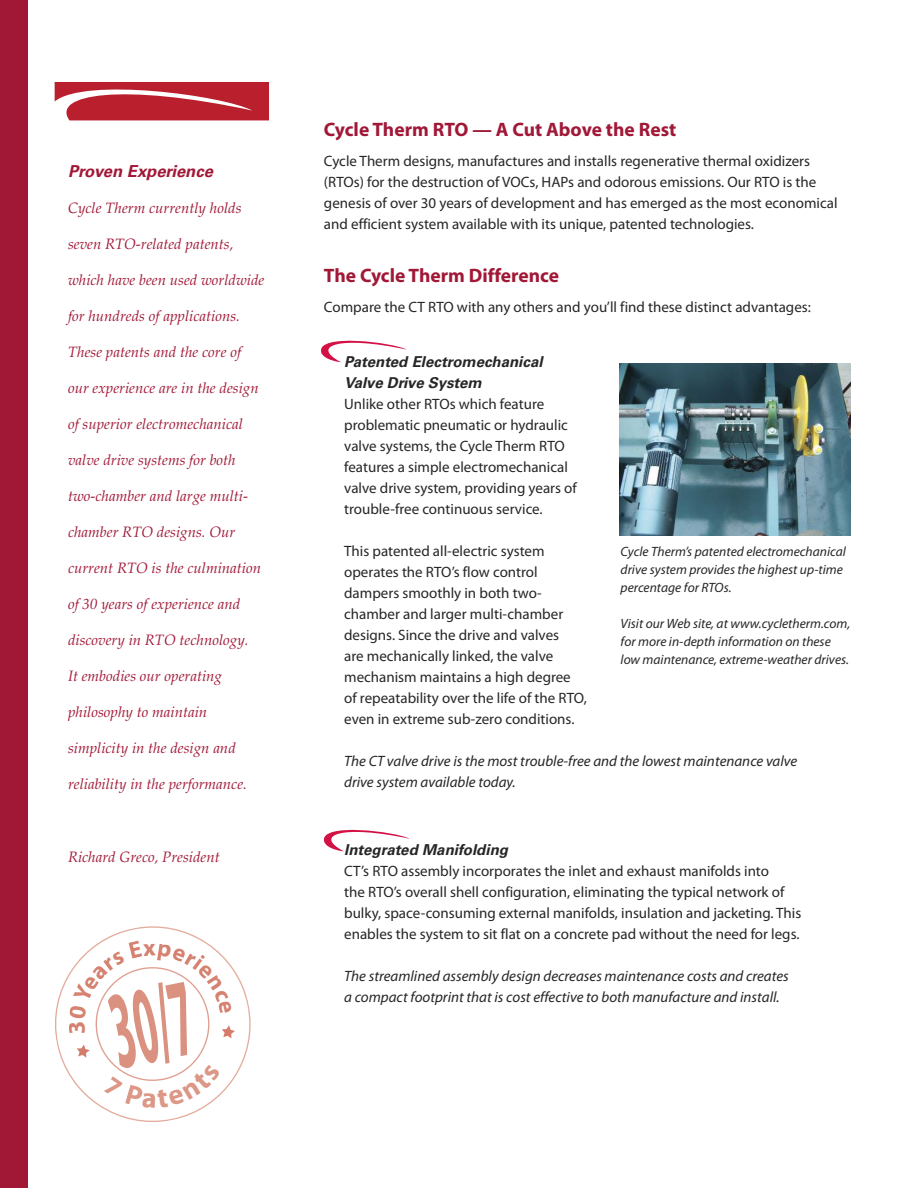
<style>
.page{position:relative;width:918px;height:1188px;background:#fff}
.page>*{position:absolute;margin:0;border:0;box-sizing:border-box;transform-origin:0 0}
.t1{font:700 19.5px "Myriad Pro";color:#a11837}
.t2{font:italic 700 16.5px "Univers";color:#a11837}
.t3{font:15px/21px "Myriad Pro";color:#272627}
.t4{font:italic 15px "Palatino";color:#a11837}
.t5{font:italic 15px/21px "Myriad Pro";color:#272627}
.t6{font:italic 700 15px/21px "Univers";color:#272627}
.t7{font:italic 13.5px/18px "Myriad Pro";color:#272627}
</style>
<div class="page">
<svg style="left:55px;top:82px;width:214px;height:38px;background:#c23e4a"></svg>
<div style="left:0;top:0;width:27px;height:1188px;background:#a11837"></div>
<svg style="left:55px;top:926px;width:196px;height:196px"></svg>
<img style="left:619px;top:364px;width:231px;height:171px">
<svg style="left:321px;top:340px;width:86px;height:23px"></svg>
<svg style="left:323px;top:829px;width:87px;height:23px"></svg>
<svg style="left:69px;top:940px;width:166px;height:169px"></svg>
<p class="t2" style="left:68px;top:165px;width:150px">Proven Experience</p>
<p class="t4" style="left:68px;top:202px;width:175px">Cycle Therm currently holds</p>
<p class="t4" style="left:68px;top:238px;width:167px">seven RTO-related patents,</p>
<p class="t4" style="left:68px;top:274px;width:198px">which have been used worldwide</p>
<p class="t4" style="left:68px;top:310px;width:173px">for hundreds of applications.</p>
<p class="t4" style="left:68px;top:346px;width:175px">These patents and the core of</p>
<p class="t4" style="left:68px;top:382px;width:192px">our experience are in the design</p>
<p class="t4" style="left:68px;top:418px;width:176px">of superior electromechanical</p>
<p class="t4" style="left:68px;top:454px;width:169px">valve drive systems for both</p>
<p class="t4" style="left:68px;top:490px;width:182px">two-chamber and large multi-</p>
<p class="t4" style="left:68px;top:526px;width:169px">chamber RTO designs. Our</p>
<p class="t4" style="left:68px;top:562px;width:195px">current RTO is the culmination</p>
<p class="t4" style="left:68px;top:598px;width:174px">of 30 years of experience and</p>
<p class="t4" style="left:68px;top:634px;width:182px">discovery in RTO technology.</p>
<p class="t4" style="left:68px;top:670px;width:156px">It embodies our operating</p>
<p class="t4" style="left:68px;top:706px;width:141px">philosophy to maintain</p>
<p class="t4" style="left:68px;top:742px;width:169px">simplicity in the design and</p>
<p class="t4" style="left:68px;top:778px;width:180px">reliability in the performance.</p>
<p class="t4" style="left:68px;top:851px;width:153px">Richard Greco, President</p>
<h1 class="t1" style="left:324px;top:122px;width:354px">Cycle Therm RTO — A Cut Above the Rest</h1>
<p class="t3" style="left:324px;top:152px;width:515px">Cycle Therm designs, manufactures and installs regenerative thermal oxidizers (RTOs) for the destruction of VOCs, HAPs and odorous emissions. Our RTO is the genesis of over 30 years of development and has emerged as the most economical and efficient system available with its unique, patented technologies.</p>
<h1 class="t1" style="left:324px;top:268px;width:237px">The Cycle Therm Difference</h1>
<p class="t3" style="left:324px;top:297px;width:488px">Compare the CT RTO with any others and you’ll find these distinct advantages:</p>
<p class="t6" style="left:344px;top:353px;width:203px">Patented Electromechanical<br>Valve Drive System</p>
<p class="t3" style="left:344px;top:395px;width:234px">Unlike other RTOs which feature problematic pneumatic or hydraulic valve systems, the Cycle Therm RTO features a simple electromechanical valve drive system, providing years of trouble-free continuous service.</p>
<p class="t3" style="left:344px;top:542px;width:244px">This patented all-electric system operates the RTO’s flow control dampers smoothly in both two&shy;chamber and larger multi-chamber designs. Since the drive and valves<br>are mechanically linked, the valve mechanism maintains a high degree of repeatability over the life of the RTO, even in extreme sub-zero conditions.</p>
<p class="t5" style="left:344px;top:752px;width:455px">The CT valve drive is the most trouble-free and the lowest maintenance valve drive system available today.</p>
<p class="t7" style="left:621px;top:544px;width:227px">Cycle Therm’s patented electromechanical drive system provides the highest up-time percentage for RTOs.</p>
<p class="t7" style="left:621px;top:616px;width:231px">Visit our Web site, at www.cycletherm.com, for more in-depth information on these low maintenance, extreme-weather drives.</p>
<p class="t6" style="left:344px;top:840px;width:168px">Integrated Manifolding</p>
<p class="t3" style="left:344px;top:861px;width:459px">CT’s RTO assembly incorporates the inlet and exhaust manifolds into<br>the RTO’s overall shell configuration, eliminating the typical network of bulky, space-consuming external manifolds, insulation and jacketing. This enables the system to sit flat on a concrete pad without the need for legs.</p>
<p class="t5" style="left:344px;top:966px;width:446px">The streamlined assembly design decreases maintenance costs and creates a compact footprint that is cost effective to both manufacture and install.</p>
</div>
